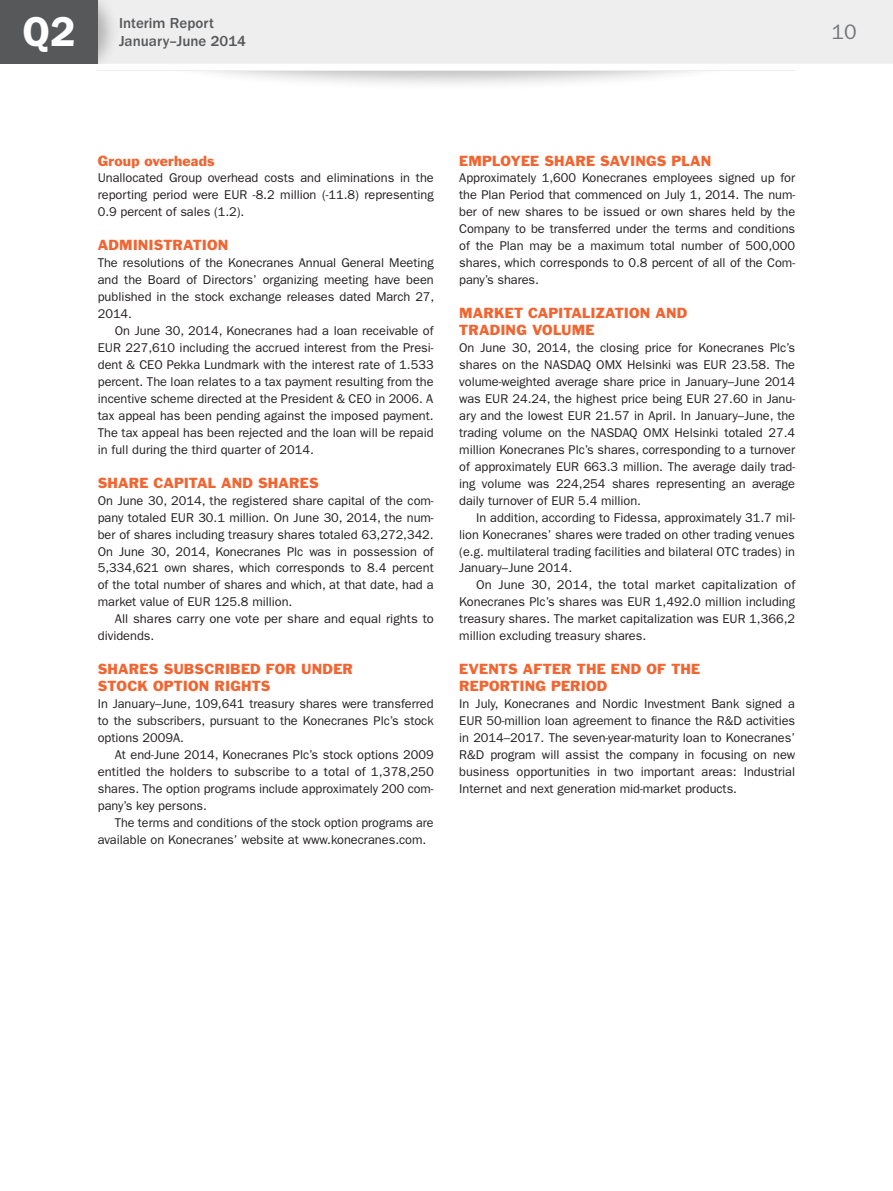
<style>
.page{position:relative;width:893px;height:1191px;background:#fff}
.page>*{position:absolute;margin:0;border:0;box-sizing:border-box;transform-origin:0 0}
.t1{font:600 42px "ITC Franklin Gothic Std";color:#fff}
.t2{font:21px "ITC Franklin Gothic Std";color:#76787b}
.t3{font:500 15px/18px "ITC Franklin Gothic Std";color:#57585a}
.t4{font:13.5px/17px "Franklin Gothic Std";letter-spacing:.01em;color:#f26430}
.P_1_base{font:12.75px/17px "ITC Franklin Gothic Std";letter-spacing:-.005em;color:#231f20;text-align:justify}
.p_base_indent{font:12.75px/17px "ITC Franklin Gothic Std";color:#231f20;text-align:justify}
</style>
<div class="page">
<div style="left:138px;top:3px;width:623px;height:88px;background:#231f20;opacity:.3"></div>
<div style="left:0;top:53px;width:893px;height:17px;background:#fff"></div>
<div style="left:120px;top:0;width:773px;height:64px;background:#eeeeef"></div>
<div style="left:98px;top:0;width:22px;height:64px;background:#231f20;opacity:.3"></div>
<div style="left:0;top:0;width:98px;height:64px;background:#57585a"></div>
<h1 class="t1" style="left:22px;top:7px;width:54px">Q2</h1>
<p class="t3" style="left:119px;top:14px;width:129px">Interim Report<br>January–June 2014</p>
<h2 class="t2" style="left:831px;top:20px;width:27px">10</h2>
<p class="t4" style="left:98px;top:152px;width:118px">Group overheads</p>
<p class="P_1_base" style="left:98px;top:170px;width:337px">Unallocated Group overhead costs and eliminations in the reporting period were EUR -8.2 million (-11.8) representing 0.9 percent of sales (1.2).</p>
<p class="t4" style="left:98px;top:237px;width:132px">ADMINISTRATION</p>
<p class="P_1_base" style="left:98px;top:254px;width:338px">The resolutions of the Konecranes Annual General Meeting and the Board of Directors’ organizing meeting have been published in the stock exchange releases dated March 27, 2014.</p>
<p class="p_base_indent" style="left:98px;top:322px;width:337px;text-indent:17px">On June 30, 2014, Konecranes had a loan receivable of EUR 227,610 including the accrued interest from the Presi&shy;dent &amp; CEO Pekka Lundmark with the interest rate of 1.533 percent. The loan relates to a tax payment resulting from the incentive scheme directed at the President &amp; CEO in 2006. A tax appeal has been pending against the imposed payment.<br>The tax appeal has been rejected and the loan will be repaid in full during the third quarter of 2014.</p>
<p class="t4" style="left:98px;top:474px;width:223px">SHARE CAPITAL AND SHARES</p>
<p class="P_1_base" style="left:98px;top:492px;width:337px">On June 30, 2014, the registered share capital of the com&shy;pany totaled EUR 30.1 million. On June 30, 2014, the num&shy;ber of shares including treasury shares totaled 63,272,342.<br>On June 30, 2014, Konecranes Plc was in possession of 5,334,621 own shares, which corresponds to 8.4 percent of the total number of shares and which, at that date, had a market value of EUR 125.8 million.</p>
<p class="p_base_indent" style="left:98px;top:610px;width:338px;text-indent:17px">All shares carry one vote per share and equal rights to dividends.</p>
<p class="t4" style="left:98px;top:660px;width:257px">SHARES SUBSCRIBED FOR UNDER<br>STOCK OPTION RIGHTS</p>
<p class="P_1_base" style="left:98px;top:695px;width:337px">In January–June, 109,641 treasury shares were transferred to the subscribers, pursuant to the Konecranes Plc’s stock options 2009A.</p>
<p class="p_base_indent" style="left:98px;top:746px;width:338px;text-indent:17px">At end-June 2014, Konecranes Plc’s stock options 2009 entitled the holders to subscribe to a total of 1,378,250 shares. The option programs include approximately 200 com&shy;pany’s key persons.</p>
<p class="p_base_indent" style="left:98px;top:814px;width:337px;text-indent:17px">The terms and conditions of the stock option programs are available on Konecranes’ website at www.konecranes.com.</p>
<p class="t4" style="left:459px;top:152px;width:254px">EMPLOYEE SHARE SAVINGS PLAN</p>
<p class="P_1_base" style="left:459px;top:170px;width:337px">Approximately 1,600 Konecranes employees signed up for the Plan Period that commenced on July 1, 2014. The num&shy;ber of new shares to be issued or own shares held by the Company to be transferred under the terms and conditions of the Plan may be a maximum total number of 500,000 shares, which corresponds to 0.8 percent of all of the Com&shy;pany’s shares.</p>
<p class="t4" style="left:459px;top:304px;width:230px">MARKET CAPITALIZATION AND<br>TRADING VOLUME</p>
<p class="P_1_base" style="left:459px;top:339px;width:337px">On June 30, 2014, the closing price for Konecranes Plc’s shares on the NASDAQ OMX Helsinki was EUR 23.58. The volume-weighted average share price in January–June 2014 was EUR 24.24, the highest price being EUR 27.60 in Janu&shy;ary and the lowest EUR 21.57 in April. In January–June, the trading volume on the NASDAQ OMX Helsinki totaled 27.4 million Konecranes Plc’s shares, corresponding to a turnover of approximately EUR 663.3 million. The average daily trad&shy;ing volume was 224,254 shares representing an average daily turnover of EUR 5.4 million.</p>
<p class="p_base_indent" style="left:459px;top:509px;width:337px;text-indent:17px">In addition, according to Fidessa, approximately 31.7 mil&shy;lion Konecranes’ shares were traded on other trading venues (e.g. multilateral trading facilities and bilateral OTC trades) in January–June 2014.</p>
<p class="p_base_indent" style="left:459px;top:577px;width:338px;text-indent:17px">On June 30, 2014, the total market capitalization of Konecranes Plc’s shares was EUR 1,492.0 million including treasury shares. The market capitalization was EUR 1,366,2 million excluding treasury shares.</p>
<p class="t4" style="left:459px;top:660px;width:243px">EVENTS AFTER THE END OF THE<br>REPORTING PERIOD</p>
<p class="P_1_base" style="left:459px;top:695px;width:337px">In July, Konecranes and Nordic Investment Bank signed a EUR 50-million loan agreement to finance the R&amp;D activities in 2014–2017. The seven-year-maturity loan to Konecranes’ R&amp;D program will assist the company in focusing on new business opportunities in two important areas: Industrial Internet and next generation mid-market products.</p>
</div>
